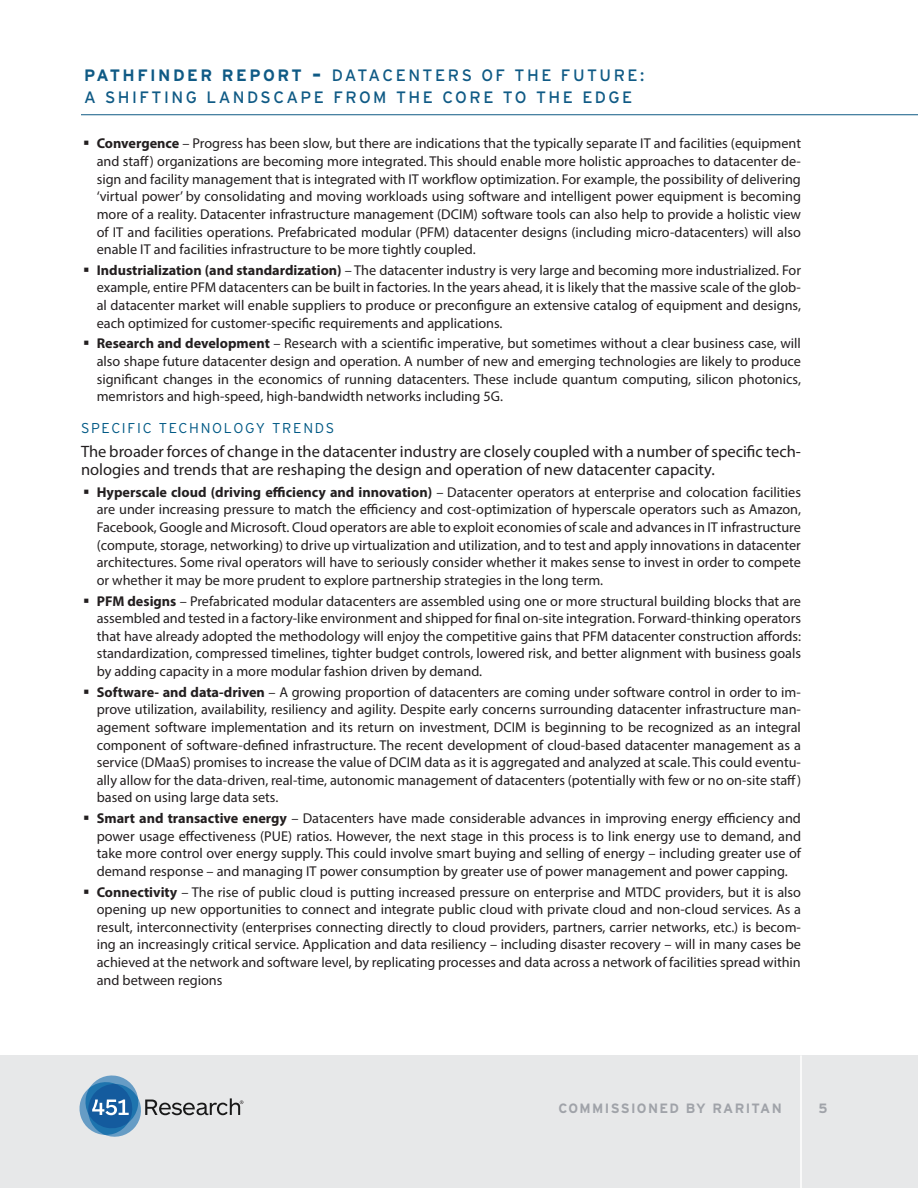
<style>
.page{position:relative;width:918px;height:1188px;background:#fff}
.page>*{position:absolute;margin:0;border:0;box-sizing:border-box;transform-origin:0 0}
.Myriad_Body{font:16.5px/17.7px "Myriad Pro";color:#231f20}
.t1{font:16.5px/22.5px "Interstate";letter-spacing:.15em;color:#0f5a85}
.t2{font:14.25px/17.7px "Myriad Pro";color:#231f20;text-align:justify}
.Channel_Hed_150_Shor{font:300 14.25px "Interstate";letter-spacing:.12em;color:#005985}
.t3{font:700 13.5px "Interstate";letter-spacing:.1em;color:#a0a3a9}
.s1{font-weight:700}
.s2{font-weight:900}
</style>
<div class="page">
<div style="left:0;top:1055px;width:918px;height:133px;background:#e7e8e9"></div>
<hr style="left:81px;top:114px;width:837px;height:1px;background:#0f5a85">
<svg style="left:80px;top:1076px;width:163px;height:61px"></svg>
<hr style="left:800px;top:1055px;width:2px;height:133px;background:#fff">
<p class="t1" style="left:84px;top:64px;width:562px"><span class="s1">PATHFINDER REPORT</span> <span class="s2">–</span> DATACENTERS OF THE FUTURE:<br>A SHIFTING LANDSCAPE FROM THE CORE TO THE EDGE</p>
<p class="t2" style="left:97px;top:135px;width:706px"><span class="s1">Convergence</span> – Progress has been slow, but there are indications that the typically separate IT and facilities (equipment and staff) organizations are becoming more integrated. This should enable more holistic approaches to datacenter de&shy;sign and facility management that is integrated with IT workflow optimization. For example, the possibility of delivering ‘virtual power’ by consolidating and moving workloads using software and intelligent power equipment is becoming more of a reality. Datacenter infrastructure management (DCIM) software tools can also help to provide a holistic view of IT and facilities operations. Prefabricated modular (PFM) datacenter designs (including micro-datacenters) will also enable IT and facilities infrastructure to be more tightly coupled.</p>
<p class="t2" style="left:97px;top:261px;width:706px"><span class="s1">Industrialization (and standardization)</span> – The datacenter industry is very large and becoming more industrialized. For example, entire PFM datacenters can be built in factories. In the years ahead, it is likely that the massive scale of the glob&shy;al datacenter market will enable suppliers to produce or preconfigure an extensive catalog of equipment and designs, each optimized for customer-specific requirements and applications.</p>
<p class="t2" style="left:97px;top:334px;width:706px"><span class="s1">Research and development</span> – Research with a scientific imperative, but sometimes without a clear business case, will also shape future datacenter design and operation. A number of new and emerging technologies are likely to produce significant changes in the economics of running datacenters. These include quantum computing, silicon photonics, memristors and high-speed, high-bandwidth networks including 5G.</p>
<p class="Channel_Hed_150_Shor" style="left:81px;top:420px;width:255px">SPECIFIC TECHNOLOGY TRENDS</p>
<p class="Myriad_Body" style="left:81px;top:442px;width:721px">The broader forces of change in the datacenter industry are closely coupled with a number of specific tech&shy;nologies and trends that are reshaping the design and operation of new datacenter capacity.</p>
<p class="t2" style="left:97px;top:483px;width:706px"><span class="s1">Hyperscale cloud (driving efficiency and innovation)</span> – Datacenter operators at enterprise and colocation facilities are under increasing pressure to match the efficiency and cost-optimization of hyperscale operators such as Amazon, Facebook, Google and Microsoft. Cloud operators are able to exploit economies of scale and advances in IT infrastructure (compute, storage, networking) to drive up virtualization and utilization, and to test and apply innovations in datacenter architectures. Some rival operators will have to seriously consider whether it makes sense to invest in order to compete or whether it may be more prudent to explore partnership strategies in the long term.</p>
<p class="t2" style="left:97px;top:592px;width:706px"><span class="s1">PFM designs</span> – Prefabricated modular datacenters are assembled using one or more structural building blocks that are assembled and tested in a factory-like environment and shipped for final on-site integration. Forward-thinking operators that have already adopted the methodology will enjoy the competitive gains that PFM datacenter construction affords: standardization, compressed timelines, tighter budget controls, lowered risk, and better alignment with business goals by adding capacity in a more modular fashion driven by demand.</p>
<p class="t2" style="left:97px;top:683px;width:706px"><span class="s1">Software- and data-driven</span> – A growing proportion of datacenters are coming under software control in order to im&shy;prove utilization, availability, resiliency and agility. Despite early concerns surrounding datacenter infrastructure man&shy;agement software implementation and its return on investment, DCIM is beginning to be recognized as an integral component of software-defined infrastructure. The recent development of cloud-based datacenter management as a service (DMaaS) promises to increase the value of DCIM data as it is aggregated and analyzed at scale. This could eventu&shy;ally allow for the data-driven, real-time, autonomic management of datacenters (potentially with few or no on-site staff) based on using large data sets.</p>
<p class="t2" style="left:97px;top:809px;width:706px"><span class="s1">Smart and transactive energy</span> – Datacenters have made considerable advances in improving energy efficiency and power usage effectiveness (PUE) ratios. However, the next stage in this process is to link energy use to demand, and take more control over energy supply. This could involve smart buying and selling of energy – including greater use of demand response – and managing IT power consumption by greater use of power management and power capping.</p>
<p class="t2" style="left:97px;top:883px;width:706px"><span class="s1">Connectivity</span> – The rise of public cloud is putting increased pressure on enterprise and MTDC providers, but it is also opening up new opportunities to connect and integrate public cloud with private cloud and non-cloud services. As a result, interconnectivity (enterprises connecting directly to cloud providers, partners, carrier networks, etc.) is becom&shy;ing an increasingly critical service. Application and data resiliency – including disaster recovery – will in many cases be achieved at the network and software level, by replicating processes and data across a network of facilities spread within and between regions</p>
<p class="t3" style="left:558px;top:1100px;width:225px">COMMISSIONED BY RARITAN</p>
<p class="t3" style="left:818px;top:1100px;width:11px">5</p>
</div>
